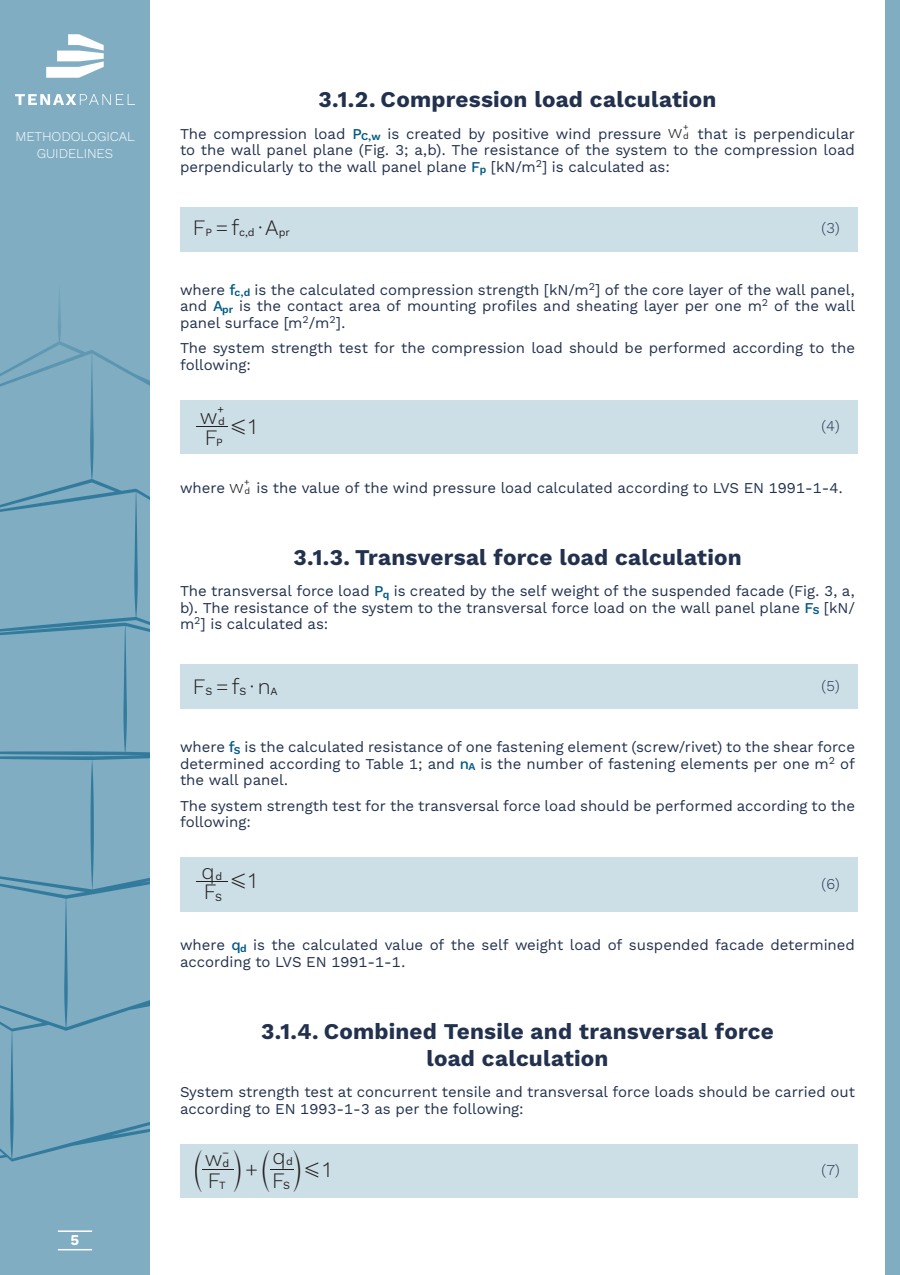
<style>
.page{position:relative;width:900px;height:1275px;background:#fff}
.page>*{position:absolute;margin:0;border:0;box-sizing:border-box;transform-origin:0 0}
.t1{font:700 22.5px/27px "Work Sans";letter-spacing:.01em;color:#22314e;text-align:center}
.t2{font:300 21.6px "Work Sans";color:#231f20}
.t3{font:21.6px "MM Relation";color:#231f20}
.t4{font:20.7px "MM Variable A";color:#231f20;scale:1.05 1}
.t5{font:300 18px "Work Sans";color:#231f20}
.teksts{font:15px/16.5px "Work Sans";color:#22314e;text-align:justify}
.specteksts_platāks{font:300 15px "Work Sans";color:#22314e}
.specteksts{font:300 15px "Work Sans";color:#22314e}
.t6{font:700 15px "Work Sans";color:#fff}
.t7{font:300 13.5px/16.2px "Work Sans";letter-spacing:-.01em;color:#fff;text-align:center}
.t8{font:10.8px "Work Sans";color:#231f20}
.t9{font:9px "Work Sans";color:#231f20}
.s1{font-weight:500;color:#005a84}
.s2{font-weight:400;font-size:9px}
.s3{font-weight:300;font-size:21.6px}
.s4{font-weight:400;font-size:10.8px}
.s5{font-family:"Work Sans";font-weight:300}
.s6{font-family:"Work Sans";font-weight:300;font-size:21.6px}
.s7{font-family:"MM Relation";font-size:21.6px}
</style>
<div class="page">
<div style="left:0;top:0;width:150px;height:1275px;background:#80adc2"></div>
<svg style="left:0;top:477px;width:150px;height:755px"></svg>
<div style="left:885px;top:0;width:15px;height:1275px;background:#80adc2"></div>
<hr style="left:58px;top:1230px;width:34px;height:2px;background:#fff">
<hr style="left:58px;top:1249px;width:34px;height:1px;background:#fff">
<svg style="left:15px;top:94px;width:120px;height:11px"></svg>
<svg style="left:46px;top:34px;width:58px;height:44px"></svg>
<div style="left:180px;top:207px;width:678px;height:45px;background:#ccdee6"></div>
<div style="left:180px;top:400px;width:678px;height:54px;background:#ccdee6"></div>
<div style="left:180px;top:664px;width:678px;height:45px;background:#ccdee6"></div>
<div style="left:180px;top:858px;width:678px;height:54px;background:#ccdee6"></div>
<div style="left:180px;top:1144px;width:678px;height:54px;background:#ccdee6"></div>
<hr style="left:197px;top:426px;width:31px;height:1px;background:#231f20">
<hr style="left:196px;top:881px;width:32px;height:1px;background:#231f20">
<hr style="left:202px;top:1169px;width:31px;height:1px;background:#231f20">
<svg style="left:270px;top:1169px;width:23px;height:1px"></svg>
<p class="t7" style="left:15px;top:128px;width:121px">METHODOLOGICAL<br>GUIDELINES</p>
<p class="t6" style="left:71px;top:1228px;width:10px">5</p>
<p class="t1" style="left:318px;top:85px;width:400px">3.1.2. Compression load calculation</p>
<p class="teksts" style="left:180px;top:125px;width:483px">The compression load <span class="s1">P</span><sub>C,w</sub> is created by positive wind pressure</p>
<p class="t5" style="left:668px;top:121px;width:22px">w<span class="s2">d</span></p>
<p class="t9" style="left:683px;top:122px;width:7px">+</p>
<p class="teksts" style="left:180px;top:125px;width:677px;text-indent:518px">that is perpendicular to the wall panel plane (Fig. 3; a,b). The resistance of the system to the compression load perpendicularly to the wall panel plane <span class="s1">F</span><sub>p</sub> [kN/m<sup>2</sup>] is calculated as:</p>
<p class="t8" style="left:193px;top:226px;width:99px"><span class="s3">F</span>P <span class="s3">=f</span>c,d <span class="s3">∙A</span>pr</p>
<p class="specteksts" style="left:822px;top:217px;width:20px">(3)</p>
<p class="teksts" style="left:180px;top:281px;width:677px">where <span class="s1">f</span><sub>c,d</sub> is the calculated compression strength [kN/m<sup>2</sup>] of the core layer of the wall panel, and <span class="s1">A</span><sub>pr</sub> is the contact area of mounting profiles and sheating layer per one m<sup>2</sup> of the wall panel surface [m<sup>2</sup>/m<sup>2</sup>].</p>
<p class="teksts" style="left:180px;top:339px;width:676px">The system strength test for the compression load should be performed according to the following:</p>
<p class="t8" style="left:218px;top:403px;width:8px">+</p>
<p class="t2" style="left:200px;top:404px;width:27px">w<span class="s4">d</span></p>
<p class="t2" style="left:205px;top:425px;width:19px">F<span class="s4">P</span></p>
<p class="t3" style="left:231px;top:416px;width:27px">G<span class="s5">1</span></p>
<p class="specteksts_platāks" style="left:822px;top:415px;width:20px">(4)</p>
<p class="t9" style="left:244px;top:477px;width:7px">+</p>
<p class="teksts" style="left:257px;top:479px;width:588px">is the value of the wind pressure load calculated according to LVS EN 1991-1-4.</p>
<p class="teksts" style="left:180px;top:479px;width:47px">where</p>
<p class="t5" style="left:229px;top:476px;width:22px">w<span class="s2">d</span></p>
<p class="t1" style="left:293px;top:543px;width:450px">3.1.3. Transversal force load calculation</p>
<p class="teksts" style="left:180px;top:582px;width:677px">The transversal force load <span class="s1">P</span><sub>q</sub> is created by the self weight of the suspended facade (Fig. 3, a, b). The resistance of the system to the transversal force load on the wall panel plane <span class="s1">F</span><sub>S</sub> [kN/ m<sup>2</sup>] is calculated as:</p>
<p class="t2" style="left:193px;top:673px;width:86px">F<span class="s4">S</span> =f<span class="s4">S</span> ∙n<span class="s4">A</span></p>
<p class="specteksts" style="left:822px;top:674px;width:20px">(5)</p>
<p class="teksts" style="left:180px;top:738px;width:677px">where <span class="s1">f</span><sub>S</sub> is the calculated resistance of one fastening element (screw/rivet) to the shear force determined according to Table 1; and <span class="s1">n</span><sub>A</sub> is the number of fastening elements per one m<sup>2</sup> of the wall panel.</p>
<p class="teksts" style="left:180px;top:797px;width:676px">The system strength test for the transversal force load should be performed according to the following:</p>
<p class="t2" style="left:202px;top:859px;width:22px">q<span class="s4">d</span></p>
<p class="t2" style="left:204px;top:879px;width:20px">F<span class="s4">S</span></p>
<p class="t3" style="left:231px;top:871px;width:27px">G<span class="s5">1</span></p>
<p class="specteksts_platāks" style="left:822px;top:872px;width:20px">(6)</p>
<p class="teksts" style="left:180px;top:936px;width:677px">where <span class="s1">q</span><sub>d</sub> is the calculated value of the self weight load of suspended facade determined according to LVS EN 1991-1-1.</p>
<p class="t1" style="left:261px;top:1017px;width:514px">3.1.4. Combined Tensile and transversal force load calculation</p>
<p class="teksts" style="left:180px;top:1083px;width:676px">System strength test at concurrent tensile and transversal force loads should be carried out according to EN 1993-1-3 as per the following:</p>
<p class="t4" style="left:194px;top:1157px;width:10px">C</p>
<p class="t4" style="left:233px;top:1157px;width:94px">M<span class="s6">+</span>C M<span class="s7">G</span><span class="s6">1</span></p>
<p class="t2" style="left:272px;top:1144px;width:22px">q<span class="s4">d</span></p>
<p class="t8" style="left:222px;top:1146px;width:9px">–</p>
<p class="t2" style="left:205px;top:1145px;width:26px">w<span class="s4">d</span></p>
<p class="t2" style="left:272px;top:1167px;width:19px">F<span class="s4">S</span></p>
<p class="t2" style="left:208px;top:1168px;width:19px">F<span class="s4">T</span></p>
<p class="specteksts_platāks" style="left:822px;top:1159px;width:20px">(7)</p>
</div>
